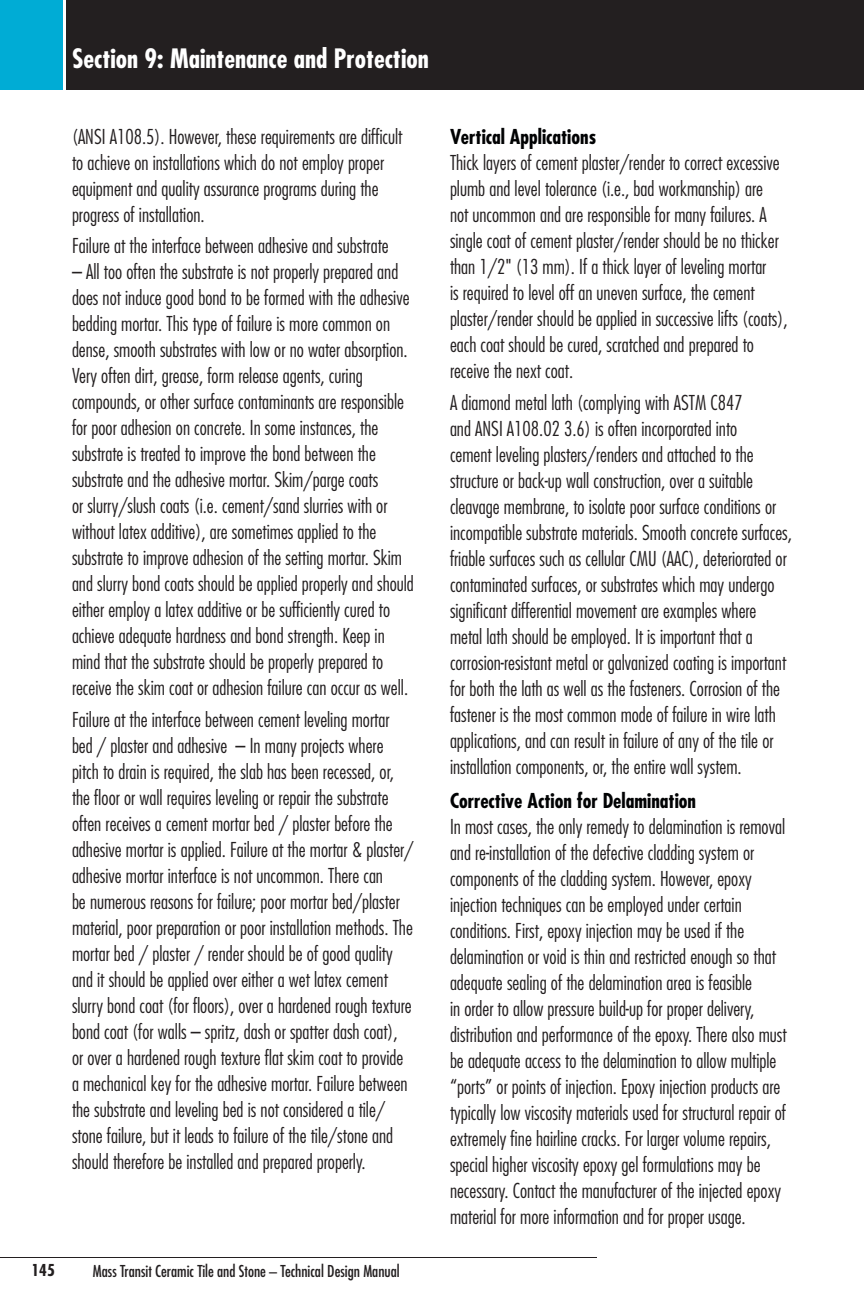
<style>
.page{position:relative;width:864px;height:1296px;background:#fff}
.page>*{position:absolute;margin:0;border:0;box-sizing:border-box;transform-origin:0 0}
.t1{font:700 condensed 26px "Futura";color:#fff}
.Text{font:300 condensed 20px/26px "Futura";color:#231f20}
.Small_Subs_-_K{font:700 condensed 20px "Futura";color:#010203}
.t2{font:condensed 16px "Futura";color:#231f20}
.t3{font:700 condensed 16px "Futura";color:#231f20}
</style>
<div class="page">
<hr style="left:0;top:1257px;width:597px;height:1px;background:#231f20">
<div style="left:67px;top:0;width:797px;height:90px;background:#231f20"></div>
<div style="left:0;top:0;width:63px;height:90px;background:#00acd5"></div>
<h1 class="t1" style="left:72px;top:42px;width:358px">Section 9: Maintenance and Protection</h1>
<p class="Text" style="left:72px;top:123px;width:332px">(ANSI A108.5). However, these requirements are difficult to achieve on installations which do not employ proper equipment and quality assurance programs during the progress of installation.</p>
<p class="Text" style="left:72px;top:233px;width:318px">Failure at the interface between adhesive and substrate</p>
<p class="Text" style="left:72px;top:259px;width:343px">– All too often the substrate is not properly prepared and does not induce good bond to be formed with the adhesive bedding mortar. This type of failure is more common on dense, smooth substrates with low or no water absorption.<br>Very often dirt, grease, form release agents, curing compounds, or other surface contaminants are responsible for poor adhesion on concrete. In some instances, the substrate is treated to improve the bond between the substrate and the adhesive mortar. Skim/parge coats<br>or slurry/slush coats (i.e. cement/sand slurries with or without latex additive), are sometimes applied to the substrate to improve adhesion of the setting mortar. Skim and slurry bond coats should be applied properly and should either employ a latex additive or be sufficiently cured to achieve adequate hardness and bond strength. Keep in mind that the substrate should be properly prepared to receive the skim coat or adhesion failure can occur as well.</p>
<p class="Text" style="left:72px;top:706px;width:343px">Failure at the interface between cement leveling mortar bed / plaster and adhesive – In many projects where pitch to drain is required, the slab has been recessed, or, the floor or wall requires leveling or repair the substrate often receives a cement mortar bed / plaster before the adhesive mortar is applied. Failure at the mortar &amp; plaster/ adhesive mortar interface is not uncommon. There can<br>be numerous reasons for failure; poor mortar bed/plaster material, poor preparation or poor installation methods. The mortar bed / plaster / render should be of good quality and it should be applied over either a wet latex cement slurry bond coat (for floors), over a hardened rough texture bond coat (for walls – spritz, dash or spatter dash coat), or over a hardened rough texture flat skim coat to provide a mechanical key for the adhesive mortar. Failure between the substrate and leveling bed is not considered a tile/ stone failure, but it leads to failure of the tile/stone and should therefore be installed and prepared properly.</p>
<p class="t3" style="left:31px;top:1260px;width:25px">145</p>
<p class="t2" style="left:93px;top:1261px;width:308px">Mass Transit Ceramic Tile and Stone – Technical Design Manual</p>
<p class="Small_Subs_-_K" style="left:450px;top:124px;width:148px">Vertical Applications</p>
<p class="Text" style="left:450px;top:149px;width:339px">Thick layers of cement plaster/render to correct excessive plumb and level tolerance (i.e., bad workmanship) are<br>not uncommon and are responsible for many failures. A single coat of cement plaster/render should be no thicker than 1/2" (13 mm). If a thick layer of leveling mortar<br>is required to level off an uneven surface, the cement plaster/render should be applied in successive lifts (coats), each coat should be cured, scratched and prepared to receive the next coat.</p>
<p class="Text" style="left:450px;top:389px;width:343px">A diamond metal lath (complying with ASTM C847<br>and ANSI A108.02 3.6) is often incorporated into<br>cement leveling plasters/renders and attached to the structure or back-up wall construction, over a suitable cleavage membrane, to isolate poor surface conditions or incompatible substrate materials. Smooth concrete surfaces, friable surfaces such as cellular CMU (AAC), deteriorated or contaminated surfaces, or substrates which may undergo significant differential movement are examples where metal lath should be employed. It is important that a corrosion-resistant metal or galvanized coating is important for both the lath as well as the fasteners. Corrosion of the fastener is the most common mode of failure in wire lath applications, and can result in failure of any of the tile or installation components, or, the entire wall system.</p>
<p class="Small_Subs_-_K" style="left:450px;top:787px;width:248px">Corrective Action for Delamination</p>
<p class="Text" style="left:450px;top:813px;width:338px">In most cases, the only remedy to delamination is removal and re-installation of the defective cladding system or components of the cladding system. However, epoxy injection techniques can be employed under certain conditions. First, epoxy injection may be used if the delamination or void is thin and restricted enough so that adequate sealing of the delamination area is feasible<br>in order to allow pressure build-up for proper delivery, distribution and performance of the epoxy. There also must be adequate access to the delamination to allow multiple “ports” or points of injection. Epoxy injection products are typically low viscosity materials used for structural repair of extremely fine hairline cracks. For larger volume repairs, special higher viscosity epoxy gel formulations may be necessary. Contact the manufacturer of the injected epoxy material for more information and for proper usage.</p>
</div>
